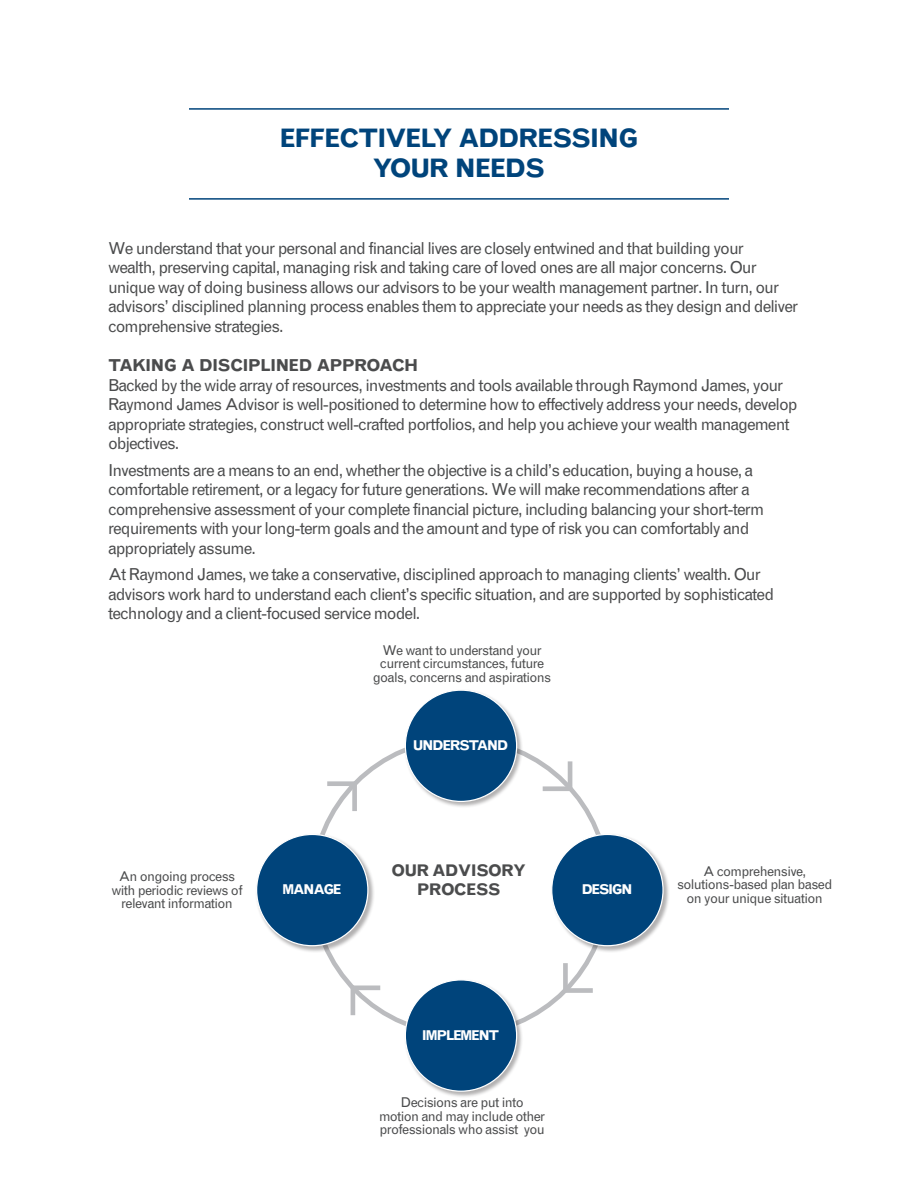
<style>
.page{position:relative;width:918px;height:1188px;background:#fff}
.page>*{position:absolute;margin:0;border:0;box-sizing:border-box;transform-origin:0 0}
.t1{font:700 25.5px/30.6px "Grotesque MTRJ Corrected";letter-spacing:-.06em;color:#00447b;text-align:center}
.t2{font:16.5px/19.5px "Grotesque MTRJ Corrected";letter-spacing:-.06em;color:#4b4c4d}
.t3{font:700 16.5px "Grotesque MTRJ Corrected";letter-spacing:-.05em;color:#4b4c4d}
.t4{font:700 16.05px/19.4px "Grotesque MTRJ Corrected";letter-spacing:-.05em;color:#4b4c4d;text-align:center}
.t5{font:13.5px/13.5px "Grotesque MTRJ Corrected";letter-spacing:-.05em;color:#4b4c4d;text-align:center}
.t6{font:700 13.5px "Grotesque MTRJ Corrected";letter-spacing:-.11em;color:#fff}
</style>
<div class="page">
<svg style="left:538px;top:758px;width:37px;height:35px"></svg>
<svg style="left:348px;top:983px;width:37px;height:33px"></svg>
<svg style="left:561px;top:958px;width:32px;height:37px"></svg>
<svg style="left:327px;top:779px;width:32px;height:37px"></svg>
<div style="left:404px;top:689px;width:120px;height:119px;background:#231f20;opacity:.35"></div>
<div style="left:405px;top:690px;width:112px;height:111px;background:#00447b;border-radius:50%"></div>
<div style="left:404px;top:979px;width:120px;height:119px;background:#231f20;opacity:.35"></div>
<div style="left:405px;top:980px;width:112px;height:111px;background:#00447b;border-radius:50%"></div>
<div style="left:256px;top:833px;width:119px;height:120px;background:#231f20;opacity:.35"></div>
<div style="left:257px;top:834px;width:111px;height:112px;background:#00447b;border-radius:50%"></div>
<div style="left:551px;top:833px;width:119px;height:120px;background:#231f20;opacity:.35"></div>
<div style="left:552px;top:834px;width:111px;height:112px;background:#00447b;border-radius:50%"></div>
<hr style="left:189px;top:108px;width:540px;height:2px;background:#00447b">
<hr style="left:189px;top:198px;width:540px;height:2px;background:#00447b">
<p class="t1" style="left:279px;top:123px;width:361px">EFFECTIVELY ADDRESSING<br>YOUR NEEDS</p>
<p class="t2" style="left:108px;top:238px;width:692px">We understand that your personal and financial lives are closely entwined and that building your<br>wealth, preserving capital, managing risk and taking care of loved ones are all major concerns. Our unique way of doing business allows our advisors to be your wealth management partner. In turn, our advisors’ disciplined planning process enables them to appreciate your needs as they design and deliver comprehensive strategies.</p>
<p class="t3" style="left:108px;top:356px;width:312px">TAKING A DISCIPLINED APPROACH</p>
<p class="t2" style="left:108px;top:376px;width:691px">Backed by the wide array of resources, investments and tools available through Raymond James, your Raymond James Advisor is well-positioned to determine how to effectively address your needs, develop appropriate strategies, construct well-crafted portfolios, and help you achieve your wealth management objectives.</p>
<p class="t2" style="left:108px;top:460px;width:658px">Investments are a means to an end, whether the objective is a child’s education, buying a house, a comfortable retirement, or a legacy for future generations. We will make recommendations after a comprehensive assessment of your complete financial picture, including balancing your short-term requirements with your long-term goals and the amount and type of risk you can comfortably and appropriately assume.</p>
<p class="t2" style="left:108px;top:565px;width:668px">At Raymond James, we take a conservative, disciplined approach to managing clients’ wealth. Our advisors work hard to understand each client’s specific situation, and are supported by sophisticated technology and a client-focused service model.</p>
<p class="t5" style="left:373px;top:643px;width:180px">We want to understand your current circumstances, future goals, concerns and aspirations</p>
<p class="t5" style="left:111px;top:870px;width:133px">An ongoing process with periodic reviews of relevant information</p>
<p class="t6" style="left:282px;top:882px;width:61px">MANAGE</p>
<p class="t6" style="left:413px;top:737px;width:97px">UNDERSTAND</p>
<p class="t4" style="left:391px;top:860px;width:136px">OUR ADVISORY<br>PROCESS</p>
<p class="t6" style="left:581px;top:882px;width:53px">DESIGN</p>
<p class="t5" style="left:677px;top:865px;width:157px">A comprehensive, solutions-based plan based on your unique situation</p>
<p class="t6" style="left:422px;top:1027px;width:79px">IMPLEMENT</p>
<p class="t5" style="left:379px;top:1096px;width:168px">Decisions are put into motion and may include other professionals who assist you</p>
</div>
